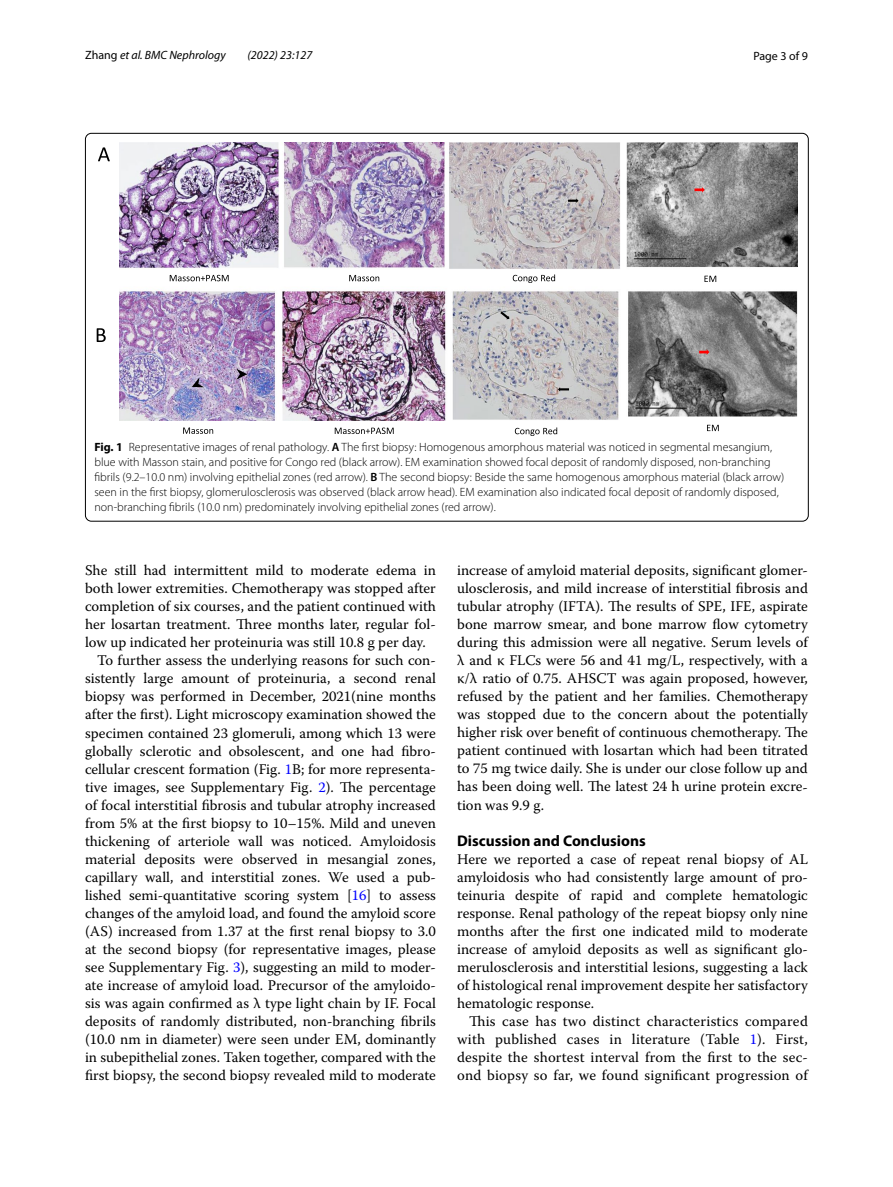
<style>
.page{position:relative;width:893px;height:1187px;background:#fff}
.page>*{position:absolute;margin:0;border:0;box-sizing:border-box;transform-origin:0 0}
.t1{font:700 15.45px "Myriad Pro";color:#000}
.t2{font:14.7px/18px "Warnock Pro";color:#000;text-align:justify}
.t3{font:300 12px/15px "Myriad Pro";color:#000}
.t4{font:italic 12px "Myriad Pro";color:#000}
.t5{font:12px "Myriad Pro";color:#000}
.s1{font-style:normal}
.s2{font-weight:700}
.s3{font-weight:600}
.s4{color:#00f}
</style>
<div class="page">
<img style="left:119px;top:142px;width:678px;height:278px">
<svg style="left:170px;top:275px;width:59px;height:6px"></svg>
<svg style="left:349px;top:275px;width:30px;height:6px"></svg>
<svg style="left:513px;top:274px;width:42px;height:9px"></svg>
<svg style="left:704px;top:276px;width:12px;height:6px"></svg>
<svg style="left:515px;top:427px;width:42px;height:9px"></svg>
<svg style="left:335px;top:427px;width:59px;height:7px"></svg>
<svg style="left:183px;top:427px;width:30px;height:7px"></svg>
<svg style="left:707px;top:425px;width:12px;height:6px"></svg>
<svg style="left:98px;top:147px;width:12px;height:14px"></svg>
<svg style="left:97px;top:328px;width:9px;height:14px"></svg>
<svg style="left:694px;top:187px;width:11px;height:5px"></svg>
<svg style="left:558px;top:387px;width:11px;height:4px"></svg>
<svg style="left:500px;top:311px;width:9px;height:8px"></svg>
<svg style="left:568px;top:198px;width:10px;height:5px"></svg>
<svg style="left:699px;top:349px;width:10px;height:6px"></svg>
<svg style="left:192px;top:377px;width:12px;height:10px"></svg>
<svg style="left:236px;top:369px;width:11px;height:10px"></svg>
<p class="t4" style="left:85px;top:48px;width:142px"><span class="s1">Zhang</span> et al. BMC Nephrology</p>
<p class="t4" style="left:248px;top:48px;width:66px">(2022) 23:127</p>
<p class="t5" style="left:753px;top:48px;width:56px">Page 3 of 9</p>
<p class="t3" style="left:94px;top:440px;width:691px"><span class="s2">Fig. 1</span> Representative images of renal pathology. <span class="s3">A</span> The first biopsy: Homogenous amorphous material was noticed in segmental mesangium, blue with Masson stain, and positive for Congo red (black arrow). EM examination showed focal deposit of randomly disposed, non-branching fibrils (9.2–10.0 nm) involving epithelial zones (red arrow). <span class="s3">B</span> The second biopsy: Beside the same homogenous amorphous material (black arrow) seen in the first biopsy, glomerulosclerosis was observed (black arrow head). EM examination also indicated focal deposit of randomly disposed, non-branching fibrils (10.0 nm) predominately involving epithelial zones (red arrow).</p>
<p class="t2" style="left:85px;top:561px;width:352px">She still had intermittent mild to moderate edema in</p>
<p class="t2" style="left:85px;top:579px;width:352px">both lower extremities. Chemotherapy was stopped after</p>
<p class="t2" style="left:85px;top:597px;width:352px">completion of six courses, and the patient continued with</p>
<p class="t2" style="left:85px;top:615px;width:352px">her losartan treatment. Three months later, regular fol-</p>
<p class="t2" style="left:85px;top:633px;width:342px">low up indicated her proteinuria was still 10.8 g per day.</p>
<p class="t2" style="left:97px;top:651px;width:340px">To further assess the underlying reasons for such con-</p>
<p class="t2" style="left:85px;top:669px;width:352px">sistently large amount of proteinuria, a second renal</p>
<p class="t2" style="left:85px;top:687px;width:352px">biopsy was performed in December, 2021(nine months</p>
<p class="t2" style="left:85px;top:705px;width:352px">after the first). Light microscopy examination showed the</p>
<p class="t2" style="left:85px;top:723px;width:352px">specimen contained 23 glomeruli, among which 13 were</p>
<p class="t2" style="left:85px;top:741px;width:352px">globally sclerotic and obsolescent, and one had fibro-</p>
<p class="t2" style="left:85px;top:759px;width:352px">cellular crescent formation (Fig. <span class="s4">1</span>B; for more representa-</p>
<p class="t2" style="left:85px;top:777px;width:352px">tive images, see Supplementary Fig. <span class="s4">2</span>). The percentage</p>
<p class="t2" style="left:85px;top:795px;width:352px">of focal interstitial fibrosis and tubular atrophy increased</p>
<p class="t2" style="left:85px;top:813px;width:352px">from 5% at the first biopsy to 10–15%. Mild and uneven</p>
<p class="t2" style="left:85px;top:831px;width:352px">thickening of arteriole wall was noticed. Amyloidosis</p>
<p class="t2" style="left:85px;top:849px;width:352px">material deposits were observed in mesangial zones,</p>
<p class="t2" style="left:85px;top:867px;width:352px">capillary wall, and interstitial zones. We used a pub-</p>
<p class="t2" style="left:85px;top:885px;width:352px">lished semi-quantitative scoring system [<span class="s4">16</span>] to assess</p>
<p class="t2" style="left:85px;top:903px;width:352px">changes of the amyloid load, and found the amyloid score</p>
<p class="t2" style="left:85px;top:921px;width:352px">(AS) increased from 1.37 at the first renal biopsy to 3.0</p>
<p class="t2" style="left:85px;top:939px;width:352px">at the second biopsy (for representative images, please</p>
<p class="t2" style="left:85px;top:957px;width:352px">see Supplementary Fig. <span class="s4">3</span>), suggesting an mild to moder-</p>
<p class="t2" style="left:85px;top:975px;width:352px">ate increase of amyloid load. Precursor of the amyloido-</p>
<p class="t2" style="left:85px;top:993px;width:352px">sis was again confirmed as λ type light chain by IF. Focal</p>
<p class="t2" style="left:85px;top:1011px;width:352px">deposits of randomly distributed, non-branching fibrils</p>
<p class="t2" style="left:85px;top:1029px;width:352px">(10.0 nm in diameter) were seen under EM, dominantly</p>
<p class="t2" style="left:85px;top:1047px;width:352px">in subepithelial zones. Taken together, compared with the</p>
<p class="t2" style="left:85px;top:1065px;width:352px">first biopsy, the second biopsy revealed mild to moderate</p>
<p class="t2" style="left:457px;top:561px;width:352px">increase of amyloid material deposits, significant glomer&shy;ulosclerosis, and mild increase of interstitial fibrosis and tubular atrophy (IFTA). The results of SPE, IFE, aspirate bone marrow smear, and bone marrow flow cytometry during this admission were all negative. Serum levels of λ and κ FLCs were 56 and 41 mg/L, respectively, with a κ/λ ratio of 0.75. AHSCT was again proposed, however, refused by the patient and her families. Chemotherapy was stopped due to the concern about the potentially higher risk over benefit of continuous chemotherapy. The patient continued with losartan which had been titrated to 75 mg twice daily. She is under our close follow up and has been doing well. The latest 24 h urine protein excre&shy;tion was 9.9 g.</p>
<p class="t1" style="left:457px;top:830px;width:190px">Discussion and Conclusions</p>
<p class="t2" style="left:457px;top:849px;width:352px">Here we reported a case of repeat renal biopsy of AL amyloidosis who had consistently large amount of pro&shy;teinuria despite of rapid and complete hematologic response. Renal pathology of the repeat biopsy only nine months after the first one indicated mild to moderate increase of amyloid deposits as well as significant glo&shy;merulosclerosis and interstitial lesions, suggesting a lack of histological renal improvement despite her satisfactory hematologic response.</p>
<p class="t2" style="left:457px;top:1011px;width:352px;text-indent:12px">This case has two distinct characteristics compared with published cases in literature (Table <span class="s4">1</span>). First, despite the shortest interval from the first to the sec&shy;ond biopsy so far, we found significant progression of</p>
</div>
